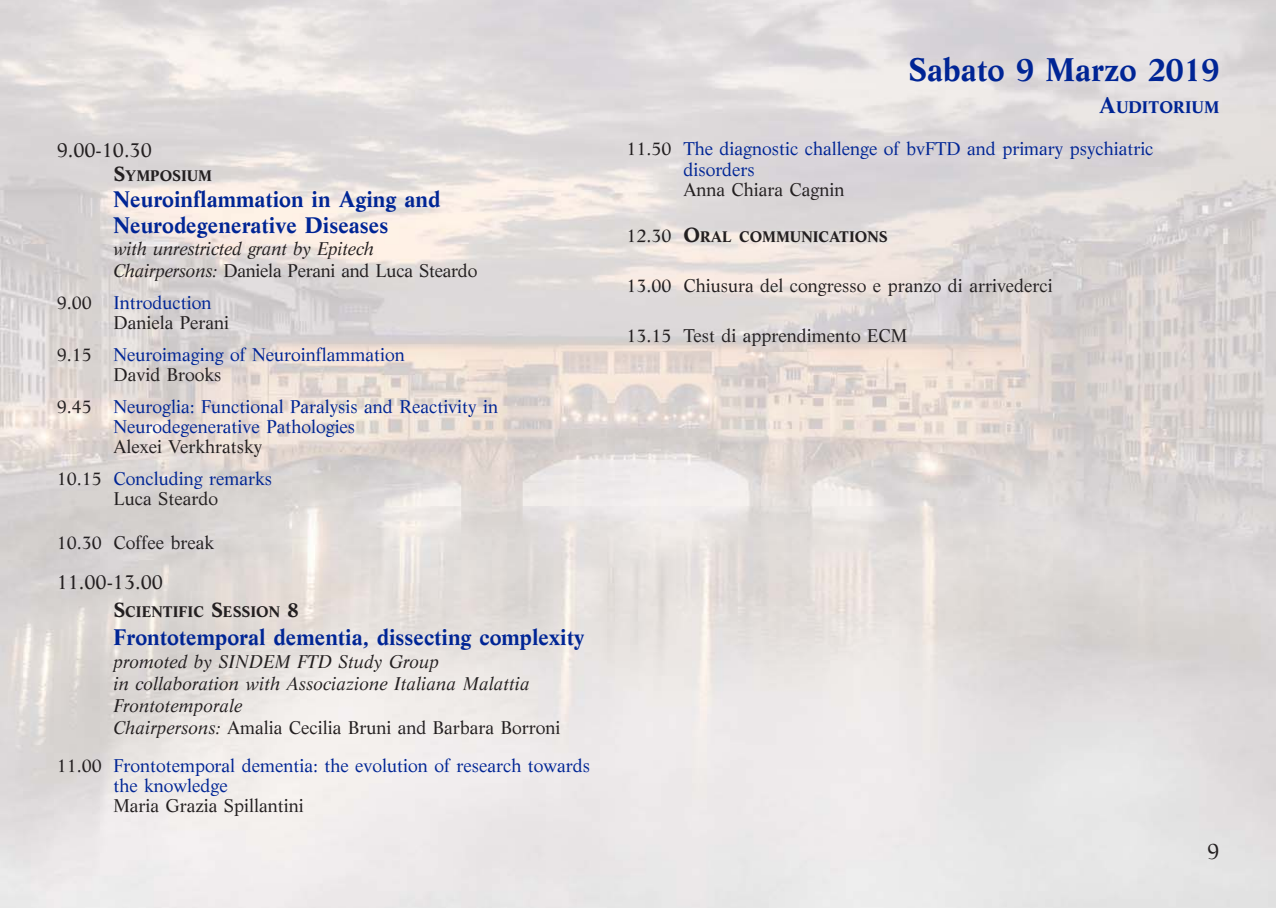
<style>
.page{position:relative;width:1276px;height:908px;background:#fff}
.page>*{position:absolute;margin:0;border:0;box-sizing:border-box;transform-origin:0 0}
.t1{font:700 32px "Life";color:#002595}
.t2{font:700 22px/26px "Life";color:#002595}
.t3{font:22px "Life";color:#231f20}
.t4{font:20px "Life";color:#231f20}
.t5{font:18px/20px "Life";color:#002595}
.t6{font:italic 18px/22px "Life";color:#231f20}
.t7{font:18px/20px "Life";color:#231f20}
.t8{font:700 16.4px "Life";color:#002595}
.t9{font:700 15px "Life";color:#231f20}
.s1{font-size:20px}
.s2{font-style:normal}
.s3{color:#002595}
.s4{color:#231f20}
.s5{font-size:22px}
.s6{font-weight:400;font-size:18px}
</style>
<div class="page">
<img style="left:1px;top:0;width:1275px;height:907px">
<p class="t4" style="left:57px;top:142px;width:97px">9.00-10.30</p>
<p class="t9" style="left:113px;top:170px;width:100px"><span class="s1">S</span>YMPOSIUM</p>
<p class="t2" style="left:113px;top:188px;width:328px">Neuroinflammation in Aging and<br>Neurodegenerative Diseases</p>
<p class="t6" style="left:113px;top:239px;width:365px">with unrestricted grant by Epitech<br>Chairpersons: <span class="s2">Daniela Perani and Luca Steardo</span></p>
<p class="t7" style="left:113px;top:294px;width:117px;text-indent:-57px">9.00 <span class="s3">Introduction<br></span>Daniela Perani</p>
<p class="t5" style="left:113px;top:346px;width:293px;text-indent:-57px"><span class="s4">9.15</span> Neuroimaging of Neuroinflammation<br><span class="s4">David Brooks</span></p>
<p class="t5" style="left:113px;top:398px;width:386px;text-indent:-57px"><span class="s4">9.45</span> Neuroglia: Functional Paralysis and Reactivity in<br>Neurodegenerative Pathologies</p>
<p class="t7" style="left:57px;top:432px;width:217px;line-height:32px;text-indent:57px">Alexei Verkhratsky<br>10.15 <span class="s3">Concluding remarks</span></p>
<p class="t7" style="left:113px;top:490px;width:106px">Luca Steardo</p>
<p class="t7" style="left:57px;top:534px;width:159px">10.30 Coffee break</p>
<p class="t4" style="left:57px;top:574px;width:108px">11.00-13.00</p>
<p class="t9" style="left:113px;top:606px;width:187px"><span class="s1">S</span>CIENTIFIC <span class="s1">S</span>ESSION <span class="s1">8</span></p>
<p class="t2" style="left:113px;top:626px;width:472px">Frontotemporal dementia, dissecting complexity</p>
<p class="t6" style="left:113px;top:651px;width:448px">promoted by SINDEM FTD Study Group<br>in collaboration with Associazione Italiana Malattia Frontotemporale<br>Chairpersons: <span class="s2">Amalia Cecilia Bruni and Barbara Borroni</span></p>
<p class="t5" style="left:113px;top:756px;width:478px;text-indent:-57px"><span class="s4">11.00</span> Frontotemporal dementia: the evolution of research towards the knowledge</p>
<p class="t7" style="left:113px;top:796px;width:192px">Maria Grazia Spillantini</p>
<h1 class="t1" style="left:908px;top:57px;width:313px">Sabato 9 Marzo 2019</h1>
<p class="t8" style="left:1099px;top:100px;width:121px"><span class="s5">A</span>UDITORIUM</p>
<p class="t5" style="left:683px;top:141px;width:472px;text-indent:-57px"><span class="s4">11.50</span> The diagnostic challenge of bvFTD and primary psychiatric disorders</p>
<p class="t7" style="left:683px;top:181px;width:163px">Anna Chiara Cagnin</p>
<p class="t9" style="left:626px;top:230px;width:262px"><span class="s6">12.30</span> <span class="s1">O</span>RAL COMMUNICATIONS</p>
<p class="t7" style="left:626px;top:277px;width:428px">13.00 Chiusura del congresso e pranzo di arrivederci</p>
<p class="t7" style="left:626px;top:327px;width:282px">13.15 Test di apprendimento ECM</p>
<p class="t3" style="left:1207px;top:842px;width:14px">9</p>
</div>
